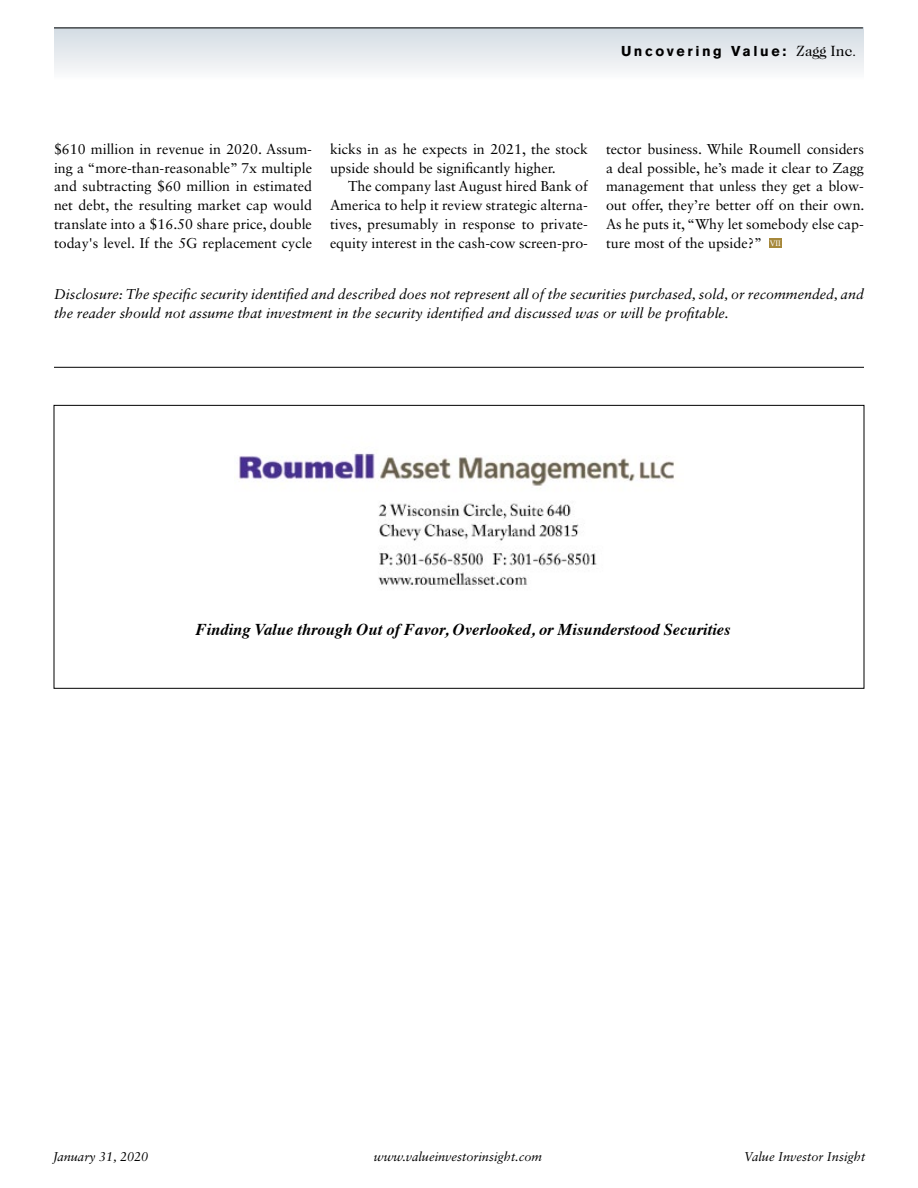
<style>
.page{position:relative;width:918px;height:1188px;background:#fff}
.page>*{position:absolute;margin:0;border:0;box-sizing:border-box;transform-origin:0 0}
.Body_Copy{font:italic 700 16.5px "Times";color:#000}
.Body_Copy-2{font:14.25px/18.8px "Sabon LT Std";color:#000;text-align:justify}
.Body_Copy-3{font:italic 14.25px/18.8px "Sabon LT Std";color:#000}
.t1{font:700 14.25px "Akzidenz Grotesk BQ";letter-spacing:.18em;color:#000}
.t2{font:italic 12.75px "Sabon LT Std";color:#000}
.VII_End_graphic{font:7.95px "Sabon";color:#fff}
.s1{font-family:"Caslon Two Twenty Four";font-weight:400;font-size:15px}
</style>
<div class="page">
<div style="left:54px;top:28px;width:810px;height:52px;background:linear-gradient(to bottom,#d3dbe3,#fbfbfb)"></div>
<hr style="left:54px;top:28px;width:809px;height:1px;background:#000">
<div style="left:769px;top:238px;width:13px;height:10px;background:#a6883b"></div>
<hr style="left:54px;top:367px;width:810px;height:1px;background:#000">
<img style="left:239px;top:453px;width:435px;height:135px">
<p class="t1" style="left:621px;top:43px;width:237px">Uncovering Value: <span class="s1">Zagg Inc.</span></p>
<p class="Body_Copy-2" style="left:54px;top:139px;width:260px">$610 million in revenue in 2020. Assum&shy;ing a “more-than-reasonable” 7x multiple and subtracting $60 million in estimated net debt, the resulting market cap would translate into a $16.50 share price, double today's level. If the 5G replacement cycle</p>
<p class="Body_Copy-2" style="left:330px;top:139px;width:259px">kicks in as he expects in 2021, the stock upside should be significantly higher.</p>
<p class="Body_Copy-2" style="left:330px;top:177px;width:260px;text-indent:18px">The company last August hired Bank of America to help it review strategic alterna&shy;tives, presumably in response to private&shy;equity interest in the cash-cow screen-pro-</p>
<p class="Body_Copy-2" style="left:606px;top:139px;width:260px">tector business. While Roumell considers a deal possible, he’s made it clear to Zagg management that unless they get a blow&shy;out offer, they’re better off on their own.<br>As he puts it, “Why let somebody else cap&shy;ture most of the upside?”</p>
<p class="VII_End_graphic" style="left:770px;top:238px;width:12px">VII</p>
<p class="Body_Copy-3" style="left:54px;top:285px;width:811px">Disclosure: The specific security identified and described does not represent all of the securities purchased, sold, or recommended, and the reader should not assume that investment in the security identified and discussed was or will be profitable.</p>
<p class="Body_Copy" style="left:196px;top:613px;width:536px">Finding Value through Out of Favor, Overlooked, or Misunderstood Securities</p>
<p class="t2" style="left:53px;top:1149px;width:97px">January 31, 2020</p>
<p class="t2" style="left:374px;top:1149px;width:170px">www.valueinvestorinsight.com</p>
<p class="t2" style="left:744px;top:1149px;width:123px">Value Investor Insight</p>
</div>
